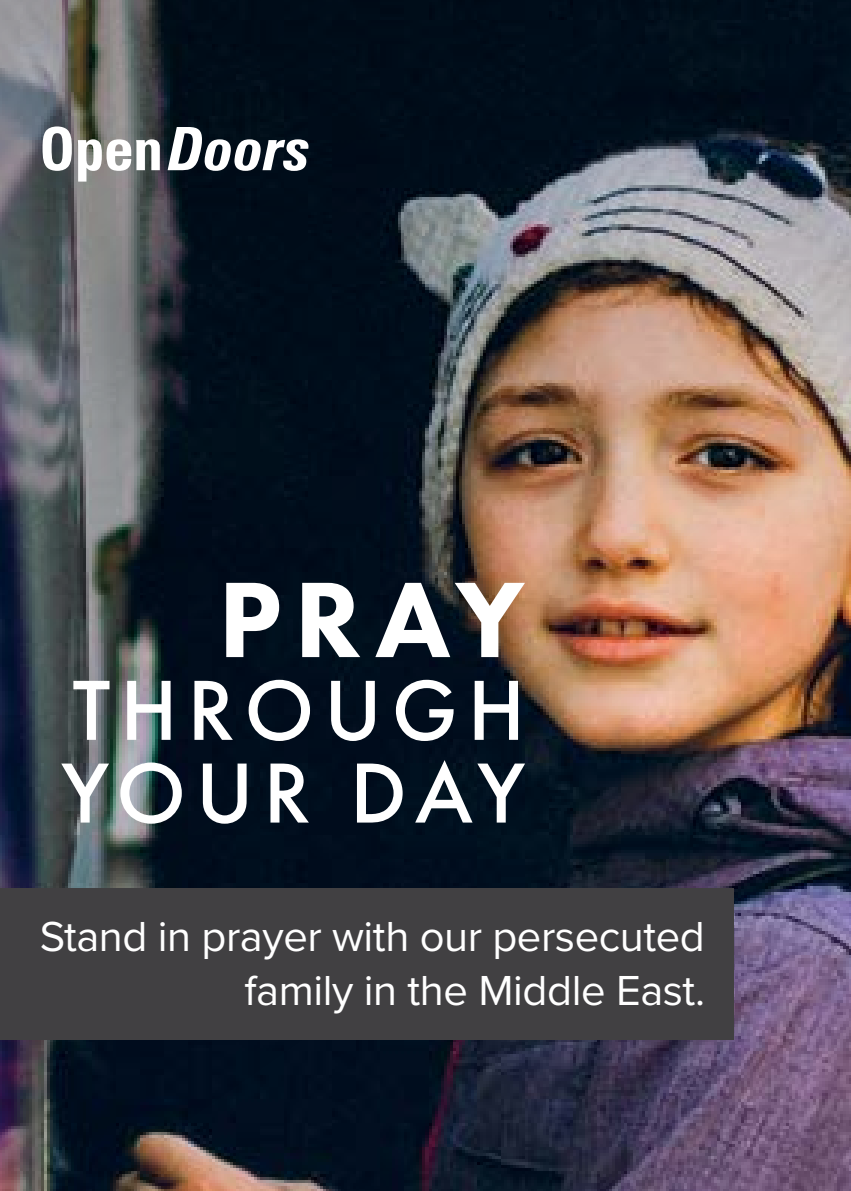
<style>
.page{position:relative;width:851px;height:1191px;background:#fff}
.page>*{position:absolute;margin:0;border:0;box-sizing:border-box;transform-origin:0 0}
.t1{font:800 111.3px "Futura PT";color:#fff}
.t2{font:500 88.5px/82.8px "Futura PT";letter-spacing:.11em;color:#fff}
.t3{font:43.5px/54px "Proxima Nova";letter-spacing:-.01em;color:#fff;text-align:right}
</style>
<div class="page">
<img style="left:0;top:0;width:850px;height:1191px">
<div style="left:0;top:888px;width:733px;height:151px;background:#414042"></div>
<svg style="left:43px;top:126px;width:29px;height:45px"></svg>
<svg style="left:78px;top:139px;width:82px;height:43px"></svg>
<svg style="left:167px;top:127px;width:141px;height:44px"></svg>
<h1 class="t1" style="left:218px;top:550px;width:308px">PRAY</h1>
<h2 class="t2" style="left:61px;top:669px;width:465px">THROUGH<br>YOUR DAY</h2>
<p class="t3" style="left:40px;top:907px;width:666px">Stand in prayer with our persecuted family in the Middle East.</p>
</div>
